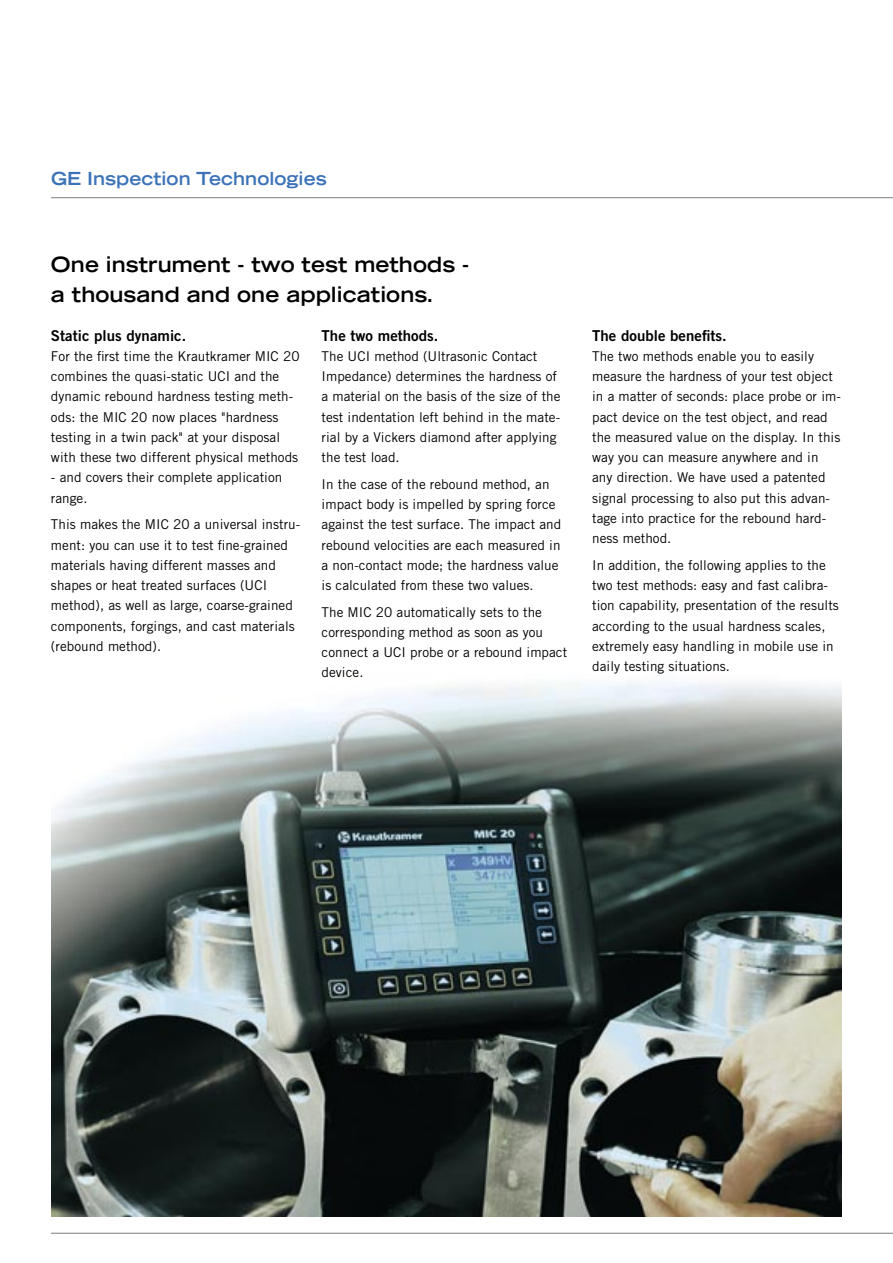
<style>
.page{position:relative;width:893px;height:1263px;background:#fff}
.page>*{position:absolute;margin:0;border:0;box-sizing:border-box;transform-origin:0 0}
.t1{font:700 expanded 21px/30px "Trade Gothic LH";letter-spacing:.005em;color:#000}
.t2{font:700 expanded 18px "Trade Gothic LH";letter-spacing:.005em;color:#3c73b8}
.t3{font:15px "Trade Gothic Bold Two";letter-spacing:.005em;color:#000}
.t4{font:13.5px/20.2px "Trade Gothic";letter-spacing:.005em;color:#000}
</style>
<div class="page">
<img style="left:51px;top:682px;width:790px;height:534px">
<hr style="left:51px;top:197px;width:842px;height:1px;background:#7c7c7c">
<hr style="left:51px;top:1233px;width:842px;height:1px;background:#7c7c7c">
<h2 class="t2" style="left:51px;top:166px;width:277px">GE Inspection Technologies</h2>
<h1 class="t1" style="left:51px;top:249px;width:406px">One instrument two test methods a thousand and one applications.</h1>
<p class="t3" style="left:322px;top:326px;width:118px">The two methods.</p>
<p class="t4" style="left:322px;top:346px;width:240px">The UCI method (Ultrasonic Contact Impedance) determines the hardness of a material on the basis of the size of the test indentation left behind in the mate&shy;rial by a Vickers diamond after applying the test load.</p>
<p class="t4" style="left:322px;top:474px;width:241px">In the case of the rebound method, an impact body is impelled by spring force against the test surface. The impact and rebound velocities are each measured in a non-contact mode; the hardness value is calculated from these two values.</p>
<p class="t4" style="left:322px;top:601px;width:247px">The MIC 20 automatically sets to the corresponding method as soon as you connect a UCI probe or a rebound impact device.</p>
<p class="t3" style="left:51px;top:326px;width:137px">Static plus dynamic.</p>
<p class="t4" style="left:51px;top:346px;width:250px">For the first time the Krautkramer MIC 20 combines the quasi-static UCI and the dynamic rebound hardness testing meth&shy;ods: the MIC 20 now places "hardness testing in a twin pack" at your disposal with these two different physical methods</p>
<p class="t4" style="left:51px;top:467px;width:233px">- and covers their complete application range.</p>
<p class="t4" style="left:51px;top:514px;width:251px">This makes the MIC 20 a universal instru&shy;ment: you can use it to test fine-grained materials having different masses and shapes or heat treated surfaces (UCI method), as well as large, coarse-grained components, forgings, and cast materials (rebound method).</p>
<p class="t3" style="left:592px;top:326px;width:136px">The double benefits.</p>
<p class="t4" style="left:592px;top:346px;width:250px">The two methods enable you to easily measure the hardness of your test object in a matter of seconds: place probe or im&shy;pact device on the test object, and read the measured value on the display. In this way you can measure anywhere and in any direction. We have used a patented signal processing to also put this advan&shy;tage into practice for the rebound hard&shy;ness method.</p>
<p class="t4" style="left:592px;top:555px;width:248px">In addition, the following applies to the two test methods: easy and fast calibra&shy;tion capability, presentation of the results according to the usual hardness scales, extremely easy handling in mobile use in daily testing situations.</p>
</div>
